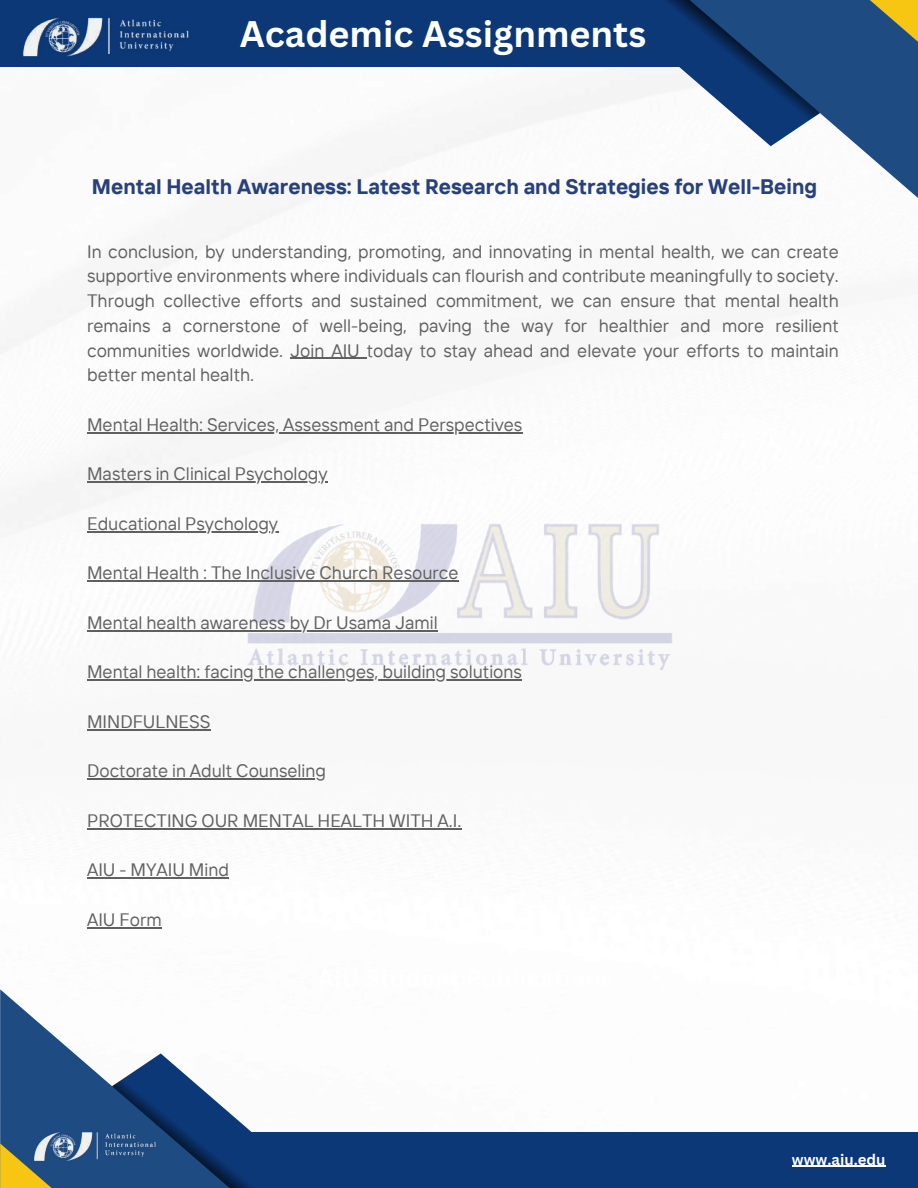
<style>
.page{position:relative;width:918px;height:1188px;background:#fff}
.page>*{position:absolute;margin:0;border:0;box-sizing:border-box;transform-origin:0 0}
.t1{font:700 36px "Canva Sans";color:#fff}
.t2{font:700 21px "TT Interphases";color:#28407b}
.t3{font:18px/24.8px "TT Interphases";color:#606060;text-align:justify}
.t4{font:700 15px "Canva Sans";color:#fff}
</style>
<div class="page">
<img style="left:0;top:66px;width:895px;height:863px">
<img style="left:240px;top:518px;width:439px;height:151px">
<div style="left:0;top:0;width:699px;height:66px;background:#0c3877"></div>
<svg style="left:648px;top:0;width:270px;height:211px"></svg>
<svg style="left:828px;top:0;width:90px;height:55px;background:#4a646b"></svg>
<svg style="left:560px;top:0;width:260px;height:146px"></svg>
<img style="left:20px;top:17px;width:172px;height:50px">
<div style="left:175px;top:1132px;width:743px;height:56px;background:#0c3877"></div>
<svg style="left:0;top:989px;width:112px;height:199px;fill:#1e4b82"></svg>
<svg style="left:0;top:1143px;width:104px;height:45px;background:#757c55"></svg>
<svg style="left:112px;top:1053px;width:140px;height:135px"></svg>
<img style="left:31px;top:1124px;width:127px;height:44px">
<hr style="left:792px;top:1166px;width:94px;height:1px;background:#fff">
<hr style="left:290px;top:358px;width:77px;height:1px;background:#606060">
<hr style="left:87px;top:432px;width:435px;height:1px;background:#606060">
<hr style="left:87px;top:481px;width:241px;height:2px;background:#606060">
<hr style="left:87px;top:531px;width:191px;height:1px;background:#606060">
<hr style="left:87px;top:580px;width:372px;height:2px;background:#606060">
<hr style="left:87px;top:630px;width:351px;height:1px;background:#606060">
<hr style="left:87px;top:679px;width:435px;height:2px;background:#606060">
<hr style="left:87px;top:729px;width:123px;height:1px;background:#606060">
<hr style="left:87px;top:778px;width:239px;height:2px;background:#606060">
<hr style="left:87px;top:828px;width:374px;height:1px;background:#606060">
<hr style="left:87px;top:877px;width:142px;height:2px;background:#606060">
<hr style="left:87px;top:927px;width:75px;height:1px;background:#606060">
<h1 class="t1" style="left:240px;top:9px;width:408px">Academic Assignments</h1>
<p class="t2" style="left:92px;top:173px;width:727px">Mental Health Awareness: Latest Research and Strategies for Well-Being</p>
<p class="t3" style="left:87px;top:238px;width:753px">In conclusion, by understanding, promoting, and innovating in mental health, we can create supportive environments where individuals can flourish and contribute meaningfully to society.<br>Through collective efforts and sustained commitment, we can ensure that mental health remains a cornerstone of well-being, paving the way for healthier and more resilient communities worldwide. Join AIU today to stay ahead and elevate your efforts to maintain better mental health.</p>
<p class="t3" style="left:87px;top:412px;width:437px">Mental Health: Services, Assessment and Perspectives</p>
<p class="t3" style="left:87px;top:461px;width:242px">Masters in Clinical Psychology</p>
<p class="t3" style="left:87px;top:511px;width:193px">Educational Psychology</p>
<p class="t3" style="left:87px;top:560px;width:373px">Mental Health : The Inclusive Church Resource</p>
<p class="t3" style="left:87px;top:610px;width:352px">Mental health awareness by Dr Usama Jamil</p>
<p class="t3" style="left:87px;top:659px;width:436px">Mental health: facing the challenges, building solutions</p>
<p class="t3" style="left:87px;top:709px;width:125px">MINDFULNESS</p>
<p class="t3" style="left:87px;top:758px;width:240px">Doctorate in Adult Counseling</p>
<p class="t3" style="left:87px;top:808px;width:376px">PROTECTING OUR MENTAL HEALTH WITH A.I.</p>
<p class="t3" style="left:87px;top:857px;width:143px">AIU - MYAIU Mind</p>
<p class="t3" style="left:87px;top:907px;width:76px">AIU Form</p>
<p class="t4" style="left:792px;top:1149px;width:95px">www.aiu.edu</p>
</div>
